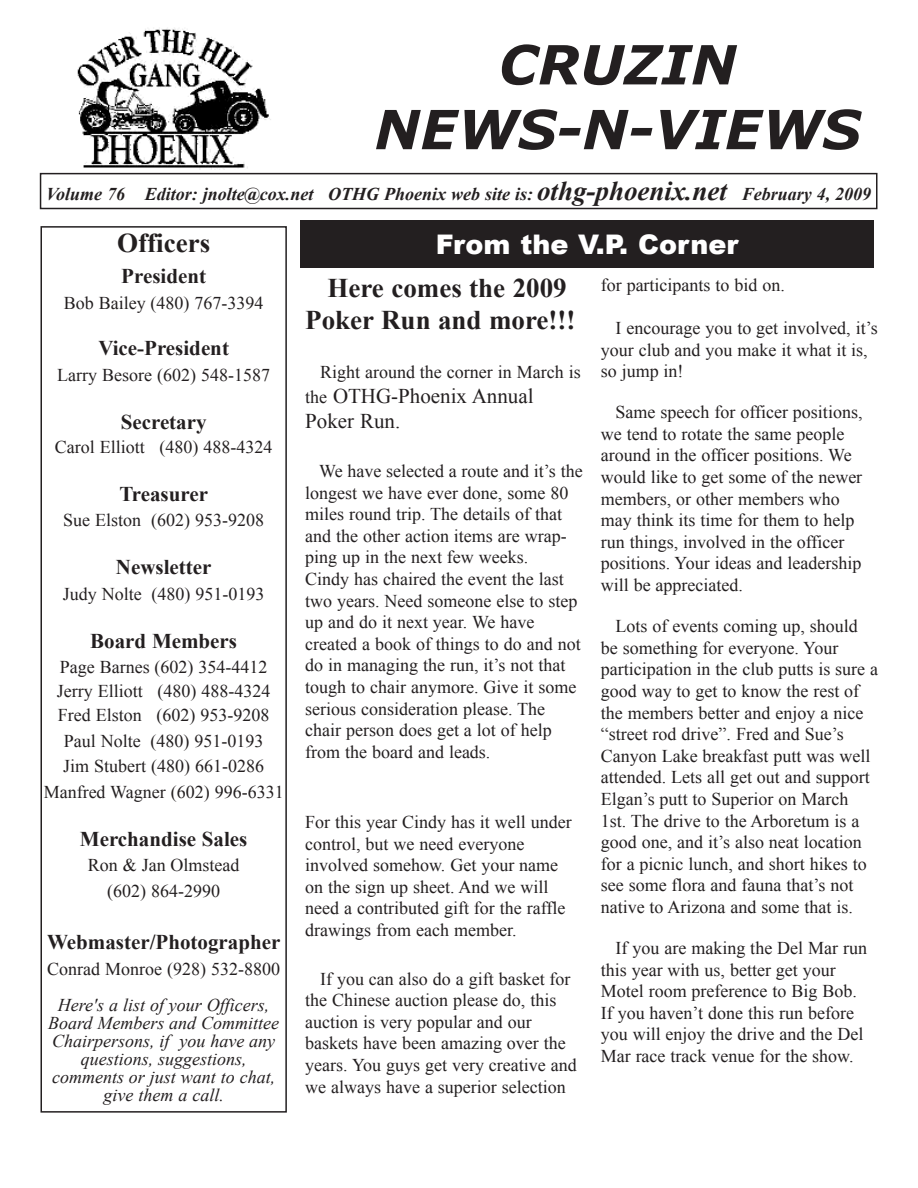
<style>
.page{position:relative;width:918px;height:1188px;background:#fff}
.page>*{position:absolute;margin:0;border:0;box-sizing:border-box;transform-origin:0 0}
.t1{font:italic 700 54px "Verdana";color:#231f20}
.t2{font:700 27px/32.4px "Times New Roman";color:#231f20;text-align:center}
.t3{font:900 27px "Arial";color:#fff}
.t4{font:700 21px "Times New Roman";color:#231f20}
.t5{font:21px/25.2px "Times New Roman";color:#231f20}
.t6{font:18px/21.6px "Times New Roman";color:#231f20}
.t7{font:italic 18px "Times New Roman";color:#231f20}
.t8{font:italic 700 18px "Times New Roman";color:#231f20}
.s1{font-size:27px}
.s2{font-size:18px}
</style>
<div class="page">
<div style="left:40px;top:173px;width:838px;height:36px;border:2px solid #231f20"></div>
<img style="left:77px;top:28px;width:194px;height:142px">
<div style="left:40px;top:226px;width:247px;height:887px;border:2px solid #231f20"></div>
<div style="left:300px;top:220px;width:574px;height:48px;background:#231f20"></div>
<p class="t1" style="left:499px;top:30px;width:239px">CRUZIN</p>
<p class="t1" style="left:374px;top:94px;width:488px">NEWS-N-VIEWS</p>
<p class="t8" style="left:46px;top:182px;width:826px">Volume 76 Editor: jnolte@cox.net OTHG Phoenix web site is: <span class="s1">othg-phoenix.net</span> February 4, 2009</p>
<p class="t2" style="left:117px;top:226px;width:94px">Officers</p>
<p class="t4" style="left:121px;top:262px;width:86px">President</p>
<p class="t6" style="left:64px;top:292px;width:201px">Bob Bailey (480) 767-3394</p>
<p class="t4" style="left:98px;top:334px;width:132px">Vice-President</p>
<p class="t6" style="left:57px;top:364px;width:214px">Larry Besore (602) 548-1587</p>
<p class="t4" style="left:121px;top:407px;width:87px">Secretary</p>
<p class="t6" style="left:55px;top:436px;width:219px">Carol Elliott (480) 488-4324</p>
<p class="t4" style="left:119px;top:479px;width:90px">Treasurer</p>
<p class="t6" style="left:63px;top:509px;width:202px">Sue Elston (602) 953-9208</p>
<p class="t4" style="left:116px;top:553px;width:97px">Newsletter</p>
<p class="t6" style="left:63px;top:583px;width:203px">Judy Nolte (480) 951-0193</p>
<p class="t4" style="left:90px;top:626px;width:148px">Board Members</p>
<p class="t6" style="left:60px;top:656px;width:209px">Page Barnes (602) 354-4412</p>
<p class="t6" style="left:57px;top:680px;width:215px">Jerry Elliott (480) 488-4324</p>
<p class="t6" style="left:58px;top:704px;width:213px">Fred Elston (602) 953-9208</p>
<p class="t6" style="left:64px;top:730px;width:201px">Paul Nolte (480) 951-0193</p>
<p class="t6" style="left:63px;top:755px;width:202px">Jim Stubert (480) 661-0286</p>
<p class="t6" style="left:44px;top:781px;width:242px">Manfred Wagner (602) 996-6331</p>
<p class="t4" style="left:80px;top:824px;width:169px">Merchandise Sales</p>
<p class="t6" style="left:88px;top:854px;width:153px">Ron &amp; Jan Olmstead</p>
<p class="t6" style="left:107px;top:880px;width:114px">(602) 864-2990</p>
<p class="t4" style="left:47px;top:928px;width:235px">Webmaster/Photographer</p>
<p class="t6" style="left:47px;top:958px;width:234px">Conrad Monroe (928) 532-8800</p>
<p class="t7" style="left:58px;top:992px;width:213px">Here's a list of your Officers,</p>
<p class="t7" style="left:48px;top:1010px;width:233px">Board Members and Committee</p>
<p class="t7" style="left:52px;top:1028px;width:225px">Chairpersons, if you have any</p>
<p class="t7" style="left:81px;top:1046px;width:167px">questions, suggestions,</p>
<p class="t7" style="left:52px;top:1064px;width:225px">comments or just want to chat,</p>
<p class="t7" style="left:104px;top:1082px;width:122px">give them a call.</p>
<p class="t3" style="left:436px;top:225px;width:304px">From the V.P. Corner</p>
<p class="t6" style="left:601px;top:274px;width:186px">for participants to bid on.</p>
<p class="t6" style="left:601px;top:317px;width:278px;text-indent:15px">I encourage you to get involved, it’s your club and you make it what it is, so jump in!</p>
<p class="t6" style="left:601px;top:401px;width:263px;text-indent:15px">Same speech for officer positions, we tend to rotate the same people around in the officer positions. We would like to get some of the newer members, or other members who</p>
<p class="t6" style="left:601px;top:509px;width:262px">may think its time for them to help run things, involved in the officer positions. Your ideas and leadership will be appreciated.</p>
<p class="t6" style="left:601px;top:615px;width:259px;text-indent:15px">Lots of events coming up, should be something for everyone. Your</p>
<p class="t6" style="left:601px;top:658px;width:279px">participation in the club putts is sure a good way to get to know the rest of the members better and enjoy a nice “street rod drive”. Fred and Sue’s Canyon Lake breakfast putt was well attended. Lets all get out and support Elgan’s putt to Superior on March 1st. The drive to the Arboretum is a good one, and it’s also neat location for a picnic lunch, and short hikes to see some flora and fauna that’s not native to Arizona and some that is.</p>
<p class="t6" style="left:601px;top:937px;width:268px;text-indent:15px">If you are making the Del Mar run this year with us, better get your<br>Motel room preference to Big Bob.</p>
<p class="t6" style="left:601px;top:1002px;width:264px">If you haven’t done this run before you will enjoy the drive and the Del<br>Mar race track venue for the show.</p>
<p class="t2" style="left:305px;top:271px;width:272px">Here comes the 2009<br>Poker Run and more!!!</p>
<p class="t6" style="left:320px;top:361px;width:262px">Right around the corner in March is</p>
<p class="t5" style="left:305px;top:383px;width:230px"><span class="s2">the</span> OTHG-Phoenix Annual<br>Poker Run.</p>
<p class="t6" style="left:305px;top:460px;width:279px;text-indent:14px">We have selected a route and it’s the longest we have ever done, some 80 miles round trip. The details of that and the other action items are wrap&shy;ping up in the next few weeks.</p>
<p class="t6" style="left:305px;top:568px;width:274px">Cindy has chaired the event the last two years. Need someone else to step up and do it next year. We have</p>
<p class="t6" style="left:305px;top:633px;width:277px">created a book of things to do and not do in managing the run, it’s not that tough to chair anymore. Give it some serious consideration please. The chair person does get a lot of help from the board and leads.</p>
<p class="t6" style="left:305px;top:811px;width:268px">For this year Cindy has it well under control, but we need everyone involved somehow. Get your name</p>
<p class="t6" style="left:305px;top:876px;width:262px">on the sign up sheet. And we will need a contributed gift for the raffle drawings from each member.</p>
<p class="t6" style="left:305px;top:967px;width:267px;text-indent:15px">If you can also do a gift basket for the Chinese auction please do, this auction is very popular and our</p>
<p class="t6" style="left:305px;top:1032px;width:273px">baskets have been amazing over the years. You guys get very creative and we always have a superior selection</p>
</div>
